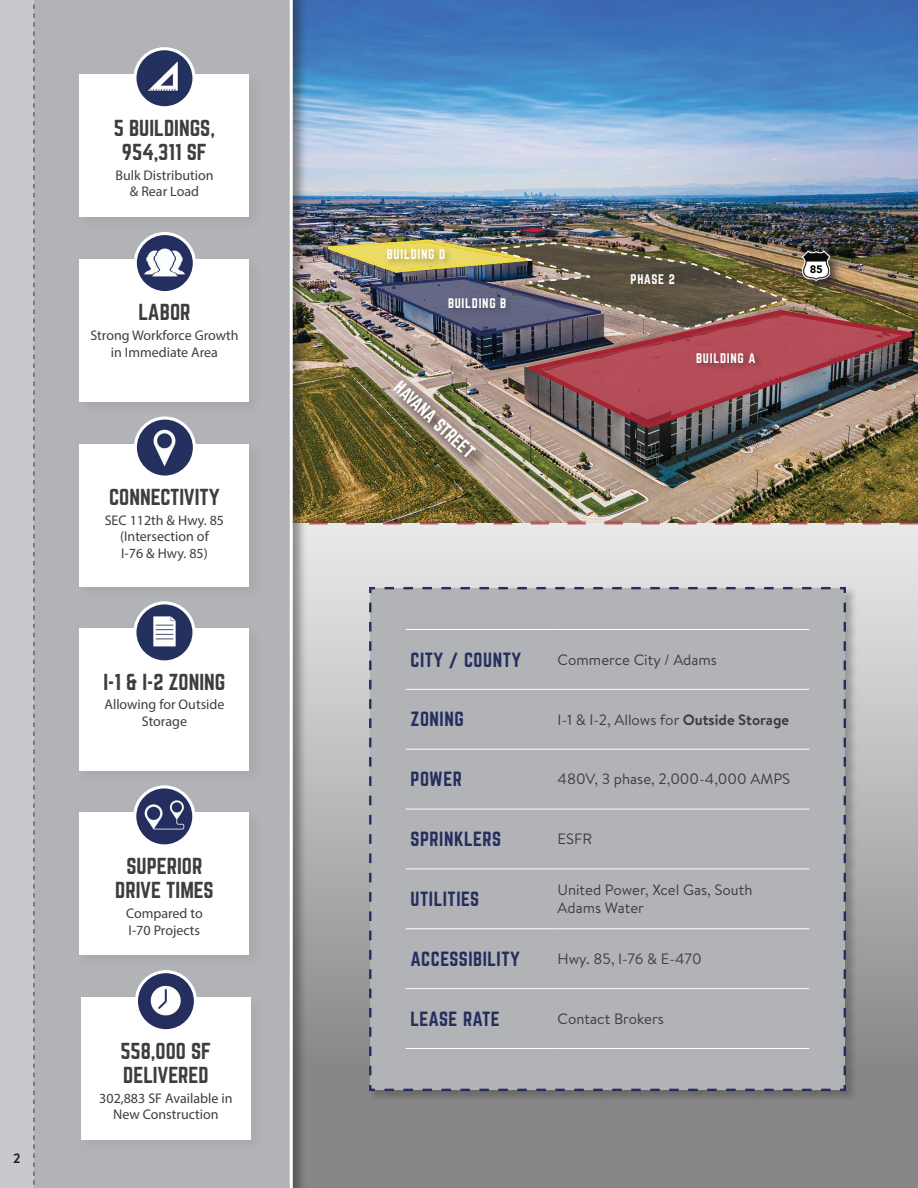
<style>
.page{position:relative;width:918px;height:1188px;background:#fff}
.page>*{position:absolute;margin:0;border:0;box-sizing:border-box;transform-origin:0 0}
.t1{font:20.25px/24.3px "Norwester";color:#3e3e3f;text-align:center}
.t2{font:18px "Norwester";letter-spacing:.03em;color:#242f5f}
.t3{font:18px "Norwester";color:#242f5f}
.t4{font:16.5px "Norwester";color:#fff}
.t5{font:15px/18px "Brandon Text";color:#3e3e3f}
.t6{font:13.95px/16.8px "Myriad Pro";color:#3e3e3f;text-align:center}
.t7{font:700 13.5px "Brandon Text";color:#231f20}
.t8{font:12.15px "Norwester";letter-spacing:.06em;color:#fff}
.s1{font-weight:700}
</style>
<div class="page">
<svg style="left:308px;top:524px;width:610px;height:664px;background:#b0afaf"></svg>
<img style="left:308px;top:0;width:610px;height:520px">
<img style="left:308px;top:520px;width:610px;height:4px">
<div style="left:0;top:0;width:308px;height:1188px;background:#231f20;opacity:.45"></div>
<div style="left:34px;top:0;width:259px;height:1188px;background:#b2b3b7"></div>
<div style="left:77px;top:257px;width:185px;height:157px;background:#aeafb3"></div>
<div style="left:80px;top:259px;width:169px;height:143px;background:#fff"></div>
<div style="left:77px;top:72px;width:185px;height:158px;background:#afafb3"></div>
<div style="left:80px;top:75px;width:169px;height:142px;background:#fff"></div>
<img style="left:126px;top:230px;width:77px;height:60px">
<div style="left:134px;top:232px;width:62px;height:62px;border:3px solid #fff;border-radius:50%"></div>
<img style="left:128px;top:41px;width:73px;height:64px">
<div style="left:133px;top:47px;width:63px;height:62px;border:3px solid #fff;border-radius:50%"></div>
<div style="left:77px;top:441px;width:185px;height:158px;background:#888787;opacity:.22"></div>
<div style="left:80px;top:444px;width:169px;height:142px;background:#fff"></div>
<div style="left:78px;top:995px;width:186px;height:157px;background:#afafb3"></div>
<div style="left:81px;top:997px;width:170px;height:143px;background:#fff"></div>
<div style="left:77px;top:626px;width:185px;height:158px;background:#888787;opacity:.22"></div>
<div style="left:80px;top:629px;width:169px;height:142px;background:#fff"></div>
<div style="left:77px;top:810px;width:185px;height:158px;background:#afafb3"></div>
<div style="left:80px;top:813px;width:169px;height:142px;background:#fff"></div>
<img style="left:128px;top:414px;width:73px;height:61px">
<div style="left:134px;top:416px;width:62px;height:63px;border:3px solid #fff;border-radius:50%"></div>
<img style="left:129px;top:968px;width:73px;height:60px">
<div style="left:135px;top:970px;width:62px;height:62px;border:3px solid #fff;border-radius:50%"></div>
<img style="left:128px;top:595px;width:73px;height:65px">
<div style="left:133px;top:601px;width:63px;height:63px;border:3px solid #fff;border-radius:50%"></div>
<div style="left:368px;top:586px;width:490px;height:517px;background:#231f20;opacity:.3"></div>
<div style="left:368px;top:586px;width:479px;height:506px;background:#b2b3b7"></div>
<img style="left:120px;top:772px;width:89px;height:72px">
<div style="left:133px;top:785px;width:62px;height:63px;border:3px solid #fff;border-radius:50%"></div>
<hr style="left:406px;top:629px;width:147px;height:1px;background:#fff">
<hr style="left:553px;top:629px;width:256px;height:1px;background:#fff">
<hr style="left:406px;top:689px;width:147px;height:1px;background:#fff">
<hr style="left:553px;top:689px;width:256px;height:1px;background:#fff">
<hr style="left:406px;top:749px;width:147px;height:1px;background:#fff">
<hr style="left:553px;top:749px;width:256px;height:1px;background:#fff">
<hr style="left:406px;top:809px;width:147px;height:1px;background:#fff">
<hr style="left:553px;top:809px;width:256px;height:1px;background:#fff">
<hr style="left:406px;top:868px;width:147px;height:1px;background:#fff">
<hr style="left:553px;top:868px;width:256px;height:1px;background:#fff">
<hr style="left:406px;top:928px;width:147px;height:1px;background:#fff">
<hr style="left:553px;top:928px;width:256px;height:1px;background:#fff">
<hr style="left:406px;top:988px;width:147px;height:1px;background:#fff">
<hr style="left:553px;top:988px;width:256px;height:1px;background:#fff">
<hr style="left:406px;top:1048px;width:147px;height:1px;background:#fff">
<hr style="left:553px;top:1048px;width:256px;height:1px;background:#fff">
<img style="left:526px;top:308px;width:392px;height:123px">
<img style="left:325px;top:239px;width:587px;height:187px">
<div style="left:627px;top:271px;width:57px;height:22px;background:#231f20;opacity:.35"></div>
<div style="left:392px;top:380px;width:97px;height:91px;background:#231f20;opacity:.85"></div>
<div style="left:801px;top:250px;width:43px;height:44px;background:#231f20;opacity:.75"></div>
<img style="left:802px;top:249px;width:28px;height:32px">
<div style="left:0;top:0;width:34px;height:1188px;background:#c8c9cc"></div>
<svg style="left:33px;top:4px;width:1px;height:1181px"></svg>
<p class="t7" style="left:13px;top:1149px;width:9px">2</p>
<h1 class="t1" style="left:114px;top:116px;width:103px">5 BUILDINGS,<br>954,311 SF</h1>
<p class="t6" style="left:115px;top:166px;width:100px">Bulk Distribution &amp; Rear Load</p>
<h1 class="t1" style="left:138px;top:301px;width:54px">LABOR</h1>
<p class="t6" style="left:90px;top:327px;width:150px">Strong Workforce Growth in Immediate Area</p>
<h1 class="t1" style="left:109px;top:486px;width:112px">CONNECTIVITY</h1>
<p class="t6" style="left:105px;top:511px;width:121px">SEC 112th &amp; Hwy. 85 (Intersection of<br>I-76 &amp; Hwy. 85)</p>
<h1 class="t1" style="left:104px;top:670px;width:123px">I-1 &amp; I-2 ZONING</h1>
<p class="t6" style="left:104px;top:696px;width:121px">Allowing for Outside<br>Storage</p>
<h1 class="t1" style="left:115px;top:854px;width:100px">SUPERIOR<br>DRIVE TIMES</h1>
<p class="t6" style="left:126px;top:904px;width:78px;text-align:left">Compared to<br>I-70 Projects</p>
<h1 class="t1" style="left:121px;top:1039px;width:92px;text-align:left">558,000 SF<br>DELIVERED</h1>
<p class="t6" style="left:99px;top:1089px;width:135px">302,883 SF Available in<br>New Construction</p>
<p class="t8" style="left:387px;top:248px;width:60px">BUILDING D</p>
<p class="t8" style="left:448px;top:298px;width:60px">BUILDING B</p>
<p class="t4" style="left:402px;top:379px;width:104px;rotate:43deg">HAVANA STREET</p>
<p class="t8" style="left:631px;top:273px;width:46px">PHASE 2</p>
<p class="t8" style="left:696px;top:352px;width:61px">BUILDING A</p>
<p class="t2" style="left:411px;top:651px;width:112px">CITY / COUNTY</p>
<p class="t5" style="left:558px;top:650px;width:161px">Commerce City / Adams</p>
<p class="t2" style="left:411px;top:711px;width:55px">ZONING</p>
<p class="t5" style="left:558px;top:710px;width:233px">I-1 &amp; I-2, Allows for <span class="s1">Outside Storage</span></p>
<p class="t2" style="left:411px;top:771px;width:53px">POWER</p>
<p class="t5" style="left:558px;top:770px;width:234px">480V, 3 phase, 2,000-4,000 AMPS</p>
<p class="t2" style="left:411px;top:830px;width:92px">SPRINKLERS</p>
<p class="t5" style="left:558px;top:830px;width:36px">ESFR</p>
<p class="t2" style="left:411px;top:890px;width:70px">UTILITIES</p>
<p class="t5" style="left:558px;top:880px;width:196px">United Power, Xcel Gas, South<br>Adams Water</p>
<p class="t2" style="left:411px;top:950px;width:111px">ACCESSIBILITY</p>
<p class="t5" style="left:558px;top:949px;width:146px">Hwy. 85, I-76 &amp; E-470</p>
<p class="t3" style="left:411px;top:1010px;width:91px">LEASE RATE</p>
<p class="t5" style="left:558px;top:1009px;width:108px">Contact Brokers</p>
</div>
